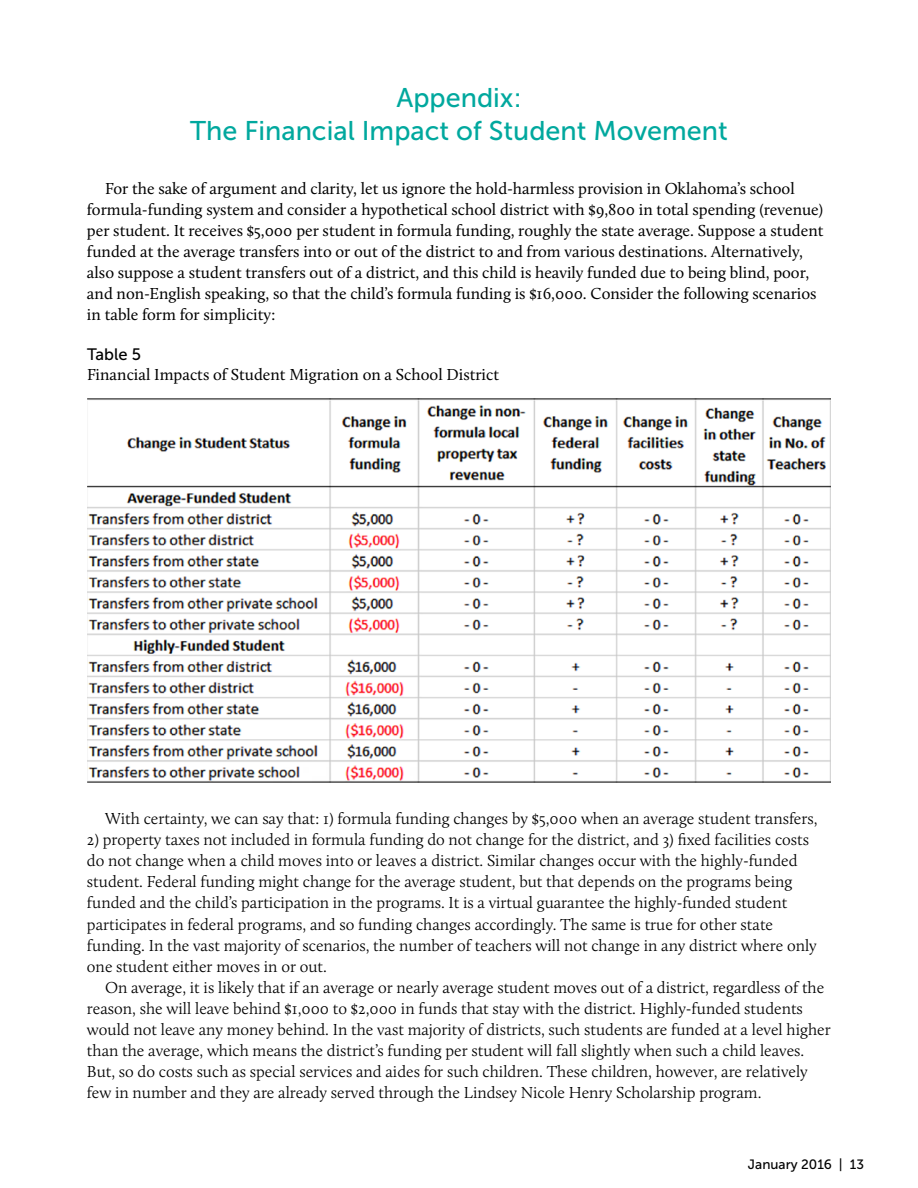
<style>
.page{position:relative;width:918px;height:1188px;background:#fff}
.page>*{position:absolute;margin:0;border:0;box-sizing:border-box;transform-origin:0 0}
.t1{font:27px/32.4px "Museo Sans 500";color:#00a89e;text-align:center}
.t2{font:300 16.5px/21px "Calluna";color:#000}
.t3{font:16.5px/21px "Calluna";color:#000}
.t4{font:16.5px "Museo Sans 500";color:#000}
.t5{font:13.5px "Museo Sans 500";color:#000}
</style>
<div class="page">
<img style="left:87px;top:398px;width:744px;height:385px">
<h1 class="t1" style="left:190px;top:82px;width:539px">Appendix:<br>The Financial Impact of Student Movement</h1>
<p class="t3" style="left:87px;top:178px;width:738px;text-indent:18px">For the sake of argument and clarity, let us ignore the hold-harmless provision in Oklahoma’s school formula-funding system and consider a hypothetical school district with $9,800 in total spending (revenue) per student. It receives $5,000 per student in formula funding, roughly the state average. Suppose a student funded at the average transfers into or out of the district to and from various destinations. Alternatively, also suppose a student transfers out of a district, and this child is heavily funded due to being blind, poor, and non-English speaking, so that the child’s formula funding is $16,000. Consider the following scenarios in table form for simplicity:</p>
<p class="t4" style="left:87px;top:345px;width:56px">Table 5</p>
<p class="t3" style="left:87px;top:363px;width:414px">Financial Impacts of Student Migration on a School District</p>
<p class="t2" style="left:105px;top:808px;width:714px">With certainty, we can say that: 1) formula funding changes by $5,000 when an average student transfers,</p>
<p class="t2" style="left:87px;top:829px;width:731px">2) property taxes not included in formula funding do not change for the district, and 3) fixed facilities costs do not change when a child moves into or leaves a district. Similar changes occur with the highly-funded student. Federal funding might change for the average student, but that depends on the programs being funded and the child’s participation in the programs. It is a virtual guarantee the highly-funded student participates in federal programs, and so funding changes accordingly. The same is true for other state funding. In the vast majority of scenarios, the number of teachers will not change in any district where only one student either moves in or out.</p>
<p class="t2" style="left:87px;top:977px;width:745px;text-indent:18px">On average, it is likely that if an average or nearly average student moves out of a district, regardless of the reason, she will leave behind $1,000 to $2,000 in funds that stay with the district. Highly-funded students would not leave any money behind. In the vast majority of districts, such students are funded at a level higher than the average, which means the district’s funding per student will fall slightly when such a child leaves.<br>But, so do costs such as special services and aides for such children. These children, however, are relatively few in number and they are already served through the Lindsey Nicole Henry Scholarship program.</p>
<p class="t5" style="left:748px;top:1157px;width:118px">January 2016 | 13</p>
</div>
